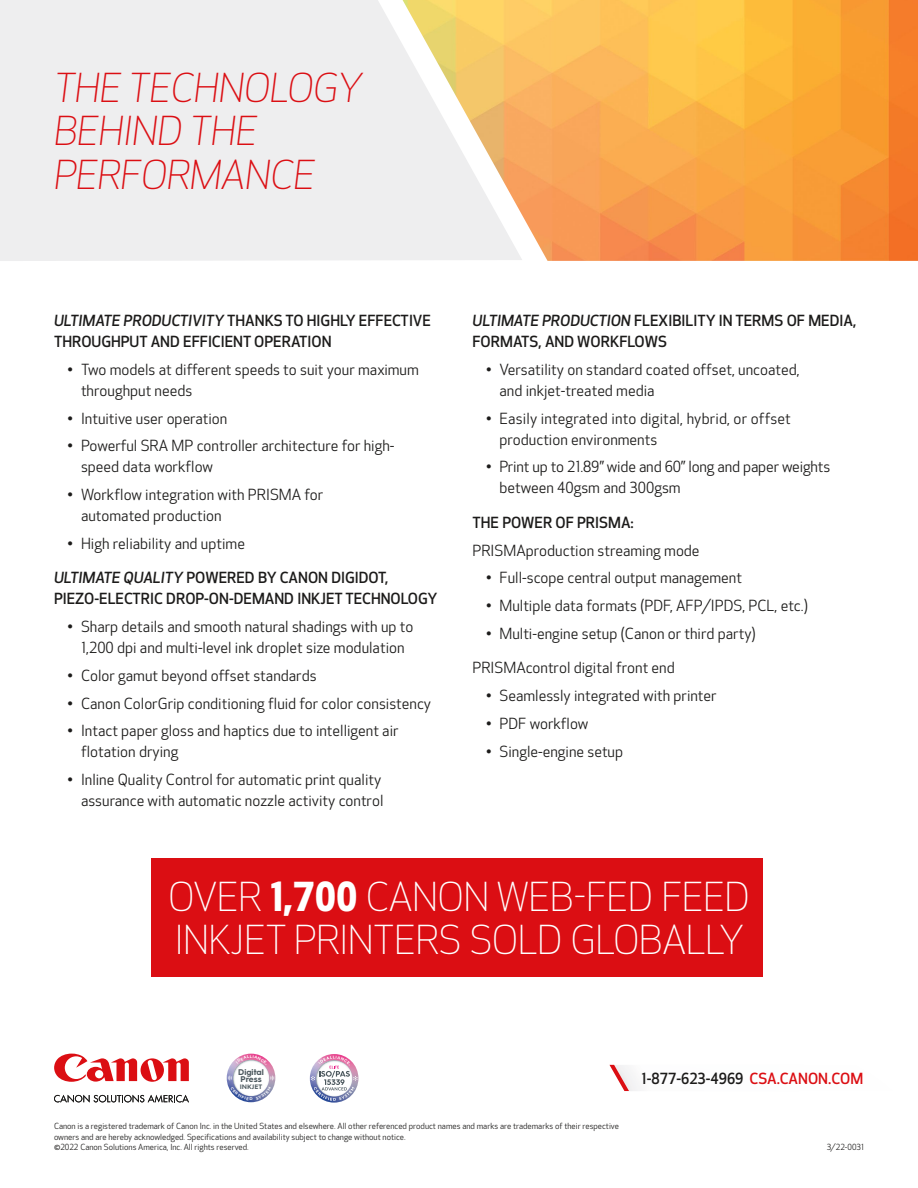
<style>
.page{position:relative;width:918px;height:1188px;background:#fff}
.page>*{position:absolute;margin:0;border:0;box-sizing:border-box;transform-origin:0 0}
._1st_Header{font:300 39px/43.5px "Optic Sans 101";color:#fff}
._1st_Header-2{font:italic 300 39px/43.5px "Optic Sans 102";color:#db0e13}
.Body_Copy{font:15px/21px "Optic Sans 201";color:#1c1b1a}
._3rd_Header{font:500 15px/21px "Optic Sans 301";color:#1c1b1a}
.CTA{font:500 15px "Optic Sans 301";color:#1c1b1a}
.t1{font:700 8.4px/7.6px "Hurme Geometric Sans 3";color:#4d595f}
.Legal_Disclaimer{font:8.25px/10.5px "Optic Sans 201";color:#1c1b1a}
.t2{font:600 8.1px "Hurme Geometric Sans 3";color:#4d595f}
.s1{font-family:"Optic Sans 302";font-style:italic}
.s2{font-family:"Optic Sans 401";font-weight:700}
.s3{color:#db0e13}
</style>
<div class="page">
<div style="left:151px;top:859px;width:612px;height:118px;background:#db0e13"></div>
<img style="left:522px;top:0;width:396px;height:261px">
<svg style="left:0;top:0;width:522px;height:261px;background:#efeae2"></svg>
<svg style="left:609px;top:1065px;width:20px;height:26px"></svg>
<svg style="left:54px;top:1095px;width:135px;height:7px"></svg>
<svg style="left:54px;top:1054px;width:135px;height:28px"></svg>
<img style="left:227px;top:1054px;width:48px;height:48px;border-radius:24px">
<div style="left:233px;top:1060px;width:36px;height:36px;background:#fff;border-radius:18px"></div>
<svg style="left:270px;top:1076px;width:4px;height:4px"></svg>
<svg style="left:228px;top:1076px;width:4px;height:4px"></svg>
<img style="left:310px;top:1054px;width:48px;height:49px;border-radius:24px">
<svg style="left:311px;top:1056px;width:47px;height:45px"></svg>
<svg style="left:231px;top:1086px;width:40px;height:14px"></svg>
<svg style="left:236px;top:1055px;width:31px;height:10px"></svg>
<p class="_1st_Header-2" style="left:54px;top:67px;width:310px">THE TECHNOLOGY<br>BEHIND THE<br>PERFORMANCE</p>
<p class="_3rd_Header" style="left:54px;top:311px;width:379px"><span class="s1">ULTIMATE PRODUCTIVITY</span> THANKS TO HIGHLY EFFECTIVE<br>THROUGHPUT AND EFFICIENT OPERATION</p>
<p class="Body_Copy" style="left:81px;top:359px;width:339px;text-indent:-14px">• Two models at different speeds to suit your maximum throughput needs</p>
<p class="Body_Copy" style="left:68px;top:408px;width:161px">• Intuitive user operation</p>
<p class="Body_Copy" style="left:81px;top:436px;width:315px;text-indent:-14px">• Powerful SRA MP controller architecture for high&shy;speed data workflow</p>
<p class="Body_Copy" style="left:81px;top:485px;width:244px;text-indent:-14px">• Workflow integration with PRISMA for automated production</p>
<p class="Body_Copy" style="left:68px;top:533px;width:179px">• High reliability and uptime</p>
<p class="_3rd_Header" style="left:54px;top:568px;width:385px"><span class="s1">ULTIMATE QUALITY</span> POWERED BY CANON DIGIDOT,<br>PIEZO-ELECTRIC DROP-ON-DEMAND INKJET TECHNOLOGY</p>
<p class="Body_Copy" style="left:68px;top:617px;width:347px;text-align:center">• Sharp details and smooth natural shadings with up to<br>1,200 dpi and multi-level ink droplet size modulation</p>
<p class="Body_Copy" style="left:68px;top:665px;width:251px">• Color gamut beyond offset standards</p>
<p class="Body_Copy" style="left:68px;top:693px;width:365px">• Canon ColorGrip conditioning fluid for color consistency</p>
<p class="Body_Copy" style="left:81px;top:721px;width:319px;text-indent:-14px">• Intact paper gloss and haptics due to intelligent air flotation drying</p>
<p class="Body_Copy" style="left:68px;top:770px;width:317px;text-align:right">• Inline Quality Control for automatic print quality assurance with automatic nozzle activity control</p>
<p class="_3rd_Header" style="left:472px;top:311px;width:385px"><span class="s1">ULTIMATE PRODUCTION</span> FLEXIBILITY IN TERMS OF MEDIA,<br>FORMATS, AND WORKFLOWS</p>
<p class="Body_Copy" style="left:500px;top:359px;width:302px;text-indent:-14px">• Versatility on standard coated offset, uncoated, and inkjet-treated media</p>
<p class="Body_Copy" style="left:500px;top:408px;width:293px;text-indent:-14px">• Easily integrated into digital, hybrid, or offset production environments</p>
<p class="Body_Copy" style="left:500px;top:457px;width:332px;text-indent:-14px">• Print up to 21.89” wide and 60” long and paper weights between 40gsm and 300gsm</p>
<p class="_3rd_Header" style="left:472px;top:512px;width:163px">THE POWER OF PRISMA:</p>
<p class="Body_Copy" style="left:472px;top:540px;width:229px">PRISMAproduction streaming mode</p>
<p class="Body_Copy" style="left:486px;top:568px;width:258px">• Full-scope central output management</p>
<p class="Body_Copy" style="left:486px;top:596px;width:323px">• Multiple data formats (PDF, AFP/IPDS, PCL, etc.)</p>
<p class="Body_Copy" style="left:486px;top:623px;width:271px">• Multi-engine setup (Canon or third party)</p>
<p class="Body_Copy" style="left:472px;top:658px;width:204px">PRISMAcontrol digital front end</p>
<p class="Body_Copy" style="left:486px;top:686px;width:232px">• Seamlessly integrated with printer</p>
<p class="Body_Copy" style="left:486px;top:713px;width:104px">• PDF workflow</p>
<p class="Body_Copy" style="left:486px;top:741px;width:139px">• Single-engine setup</p>
<p class="_1st_Header" style="left:168px;top:876px;width:583px">OVER <span class="s2">1,700</span> CANON WEB-FED FEED<br>INKJET PRINTERS SOLD GLOBALLY</p>
<p class="t1" style="left:238px;top:1067px;width:27px">Digital<br>Press</p>
<p class="t2" style="left:240px;top:1080px;width:24px">INKJET</p>
<p class="CTA" style="left:642px;top:1070px;width:223px">1-877-623-4969 <span class="s3">CSA.CANON.COM</span></p>
<p class="Legal_Disclaimer" style="left:54px;top:1121px;width:566px">Canon is a registered trademark of Canon Inc. in the United States and elsewhere. All other referenced product names and marks are trademarks of their respective owners and are hereby acknowledged. Specifications and availability subject to change without notice.</p>
<p class="Legal_Disclaimer" style="left:54px;top:1142px;width:196px">©2022 Canon Solutions America, Inc. All rights reserved.</p>
<p class="Legal_Disclaimer" style="left:827px;top:1142px;width:39px">3/22-0031</p>
</div>
